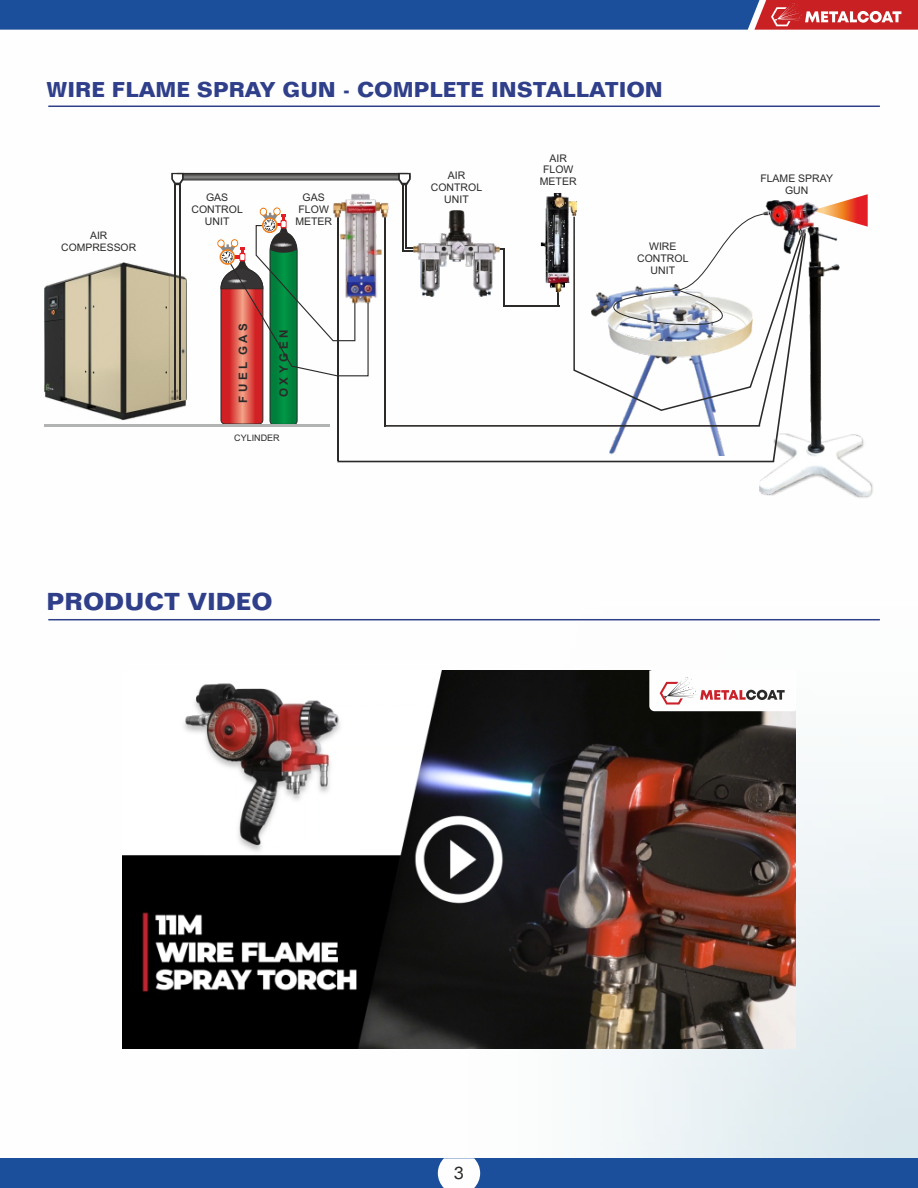
<style>
.page{position:relative;width:918px;height:1188px;background:#fff}
.page>*{position:absolute;margin:0;border:0;box-sizing:border-box;transform-origin:0 0}
.t1{font:700 24px "Folio BT";color:#2f3f8a}
.t2{font:700 21px "Folio BT";color:#2f3f8a}
.t3{font:18px "Folio BT";color:#2b2a29}
.t4{font:700 11.7px "Arial";letter-spacing:.31em;color:#2b2a29}
.t5{font:10.5px/11.7px "Arial";color:#2b2a29;text-align:center}
.t6{font:10.35px/11.6px "Arial";color:#2b2a29;text-align:center}
.t7{font:9px "Arial";color:#2b2a29}
</style>
<div class="page">
<img style="left:44px;top:105px;width:874px;height:1053px">
<div style="left:0;top:1158px;width:918px;height:30px;background:#1b4e9b"></div>
<svg style="left:438px;top:1158px;width:42px;height:30px"></svg>
<svg style="left:0;top:0;width:918px;height:30px;background:#3d4f8e"></svg>
<hr style="left:402px;top:185px;width:2px;height:65px;background:#2b2a29">
<hr style="left:405px;top:185px;width:2px;height:64px;background:#2b2a29">
<svg style="left:217px;top:207px;width:121px;height:218px"></svg>
<img style="left:760px;top:433px;width:114px;height:66px">
<svg style="left:812px;top:194px;width:56px;height:6px"></svg>
<svg style="left:579px;top:215px;width:181px;height:18px"></svg>
<hr style="left:44px;top:425px;width:286px;height:2px;background:#b2b3b3">
<img style="left:760px;top:200px;width:112px;height:296px">
<svg style="left:338px;top:233px;width:468px;height:229px"></svg>
<svg style="left:171px;top:173px;width:240px;height:12px"></svg>
<img style="left:44px;top:263px;width:142px;height:158px">
<hr style="left:174px;top:184px;width:2px;height:216px;background:#2b2a29">
<hr style="left:179px;top:184px;width:2px;height:216px;background:#2b2a29">
<img style="left:414px;top:211px;width:85px;height:85px">
<img style="left:539px;top:192px;width:40px;height:101px">
<img style="left:332px;top:193px;width:60px;height:112px">
<hr style="left:48px;top:619px;width:832px;height:1px;background:#2f3f8a">
<img style="left:123px;top:671px;width:672px;height:378px">
<svg style="left:649px;top:671px;width:146px;height:40px"></svg>
<hr style="left:48px;top:106px;width:832px;height:1px;background:#2f3f8a">
<h2 class="t2" style="left:46px;top:81px;width:618px">WIRE FLAME SPRAY GUN - COMPLETE INSTALLATION</h2>
<p class="t6" style="left:61px;top:231px;width:76px">AIR<br>COMPRESSOR</p>
<p class="t5" style="left:192px;top:193px;width:53px">GAS<br>CONTROL<br>UNIT</p>
<p class="t5" style="left:295px;top:193px;width:38px">GAS<br>FLOW<br>METER</p>
<p class="t4" style="left:239px;top:403px;width:82px;rotate:-90deg">FUEL GAS</p>
<p class="t4" style="left:279px;top:397px;width:69px;rotate:-90deg">OXYGEN</p>
<p class="t7" style="left:234px;top:434px;width:47px">CYLINDER</p>
<h1 class="t1" style="left:46px;top:592px;width:228px">PRODUCT VIDEO</h1>
<p class="t5" style="left:431px;top:171px;width:53px">AIR<br>CONTROL<br>UNIT</p>
<p class="t5" style="left:540px;top:153px;width:38px">AIR<br>FLOW<br>METER</p>
<p class="t5" style="left:637px;top:242px;width:53px">WIRE<br>CONTROL<br>UNIT</p>
<p class="t5" style="left:760px;top:173px;width:74px">FLAME SPRAY<br>GUN</p>
<h3 class="t3" style="left:454px;top:1166px;width:12px">3</h3>
</div>
